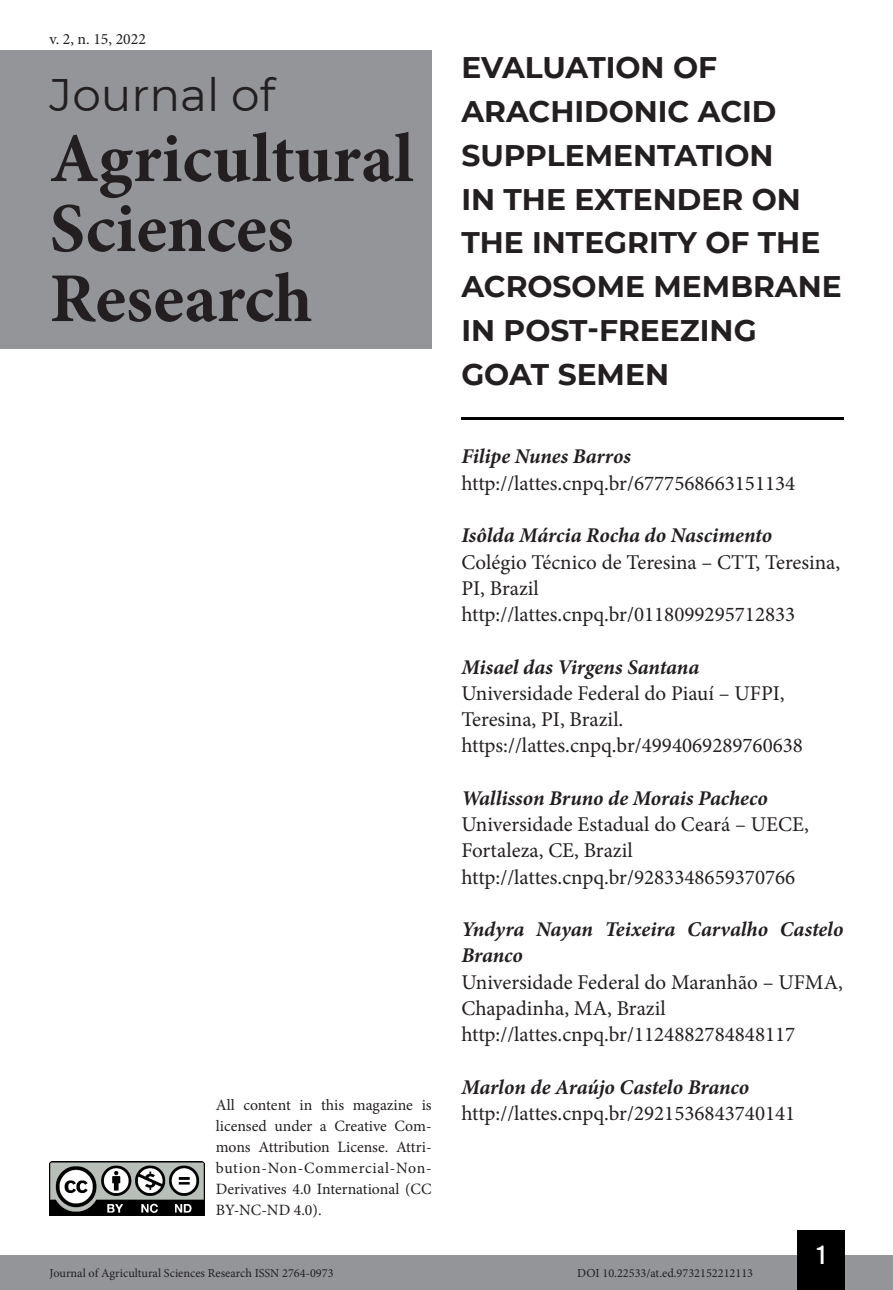
<style>
.page{position:relative;width:893px;height:1290px;background:#fff}
.page>*{position:absolute;margin:0;border:0;box-sizing:border-box;transform-origin:0 0}
.t1{font:700 70px/70px "Minion Pro";color:#231f20}
.t2{font:45.5px "Montserrat";color:#231f20}
.Título_Artigo{font:700 29.75px/43.8px "Montserrat";color:#231f20}
.t3{font:26.25px "Bebas Kai";color:#fff}
.Infos_autor{font:21px/26.2px "Minion Pro";color:#231f20}
.Autor{font:italic 700 21px/26.2px "Minion Pro";letter-spacing:-.005em;color:#231f20}
.t4{font:15.75px/21px "Minion Pro";color:#231f20;text-align:justify}
.t5{font:12.25px "Minion Pro";color:#231f20}
</style>
<div class="page">
<div style="left:0;top:1255px;width:893px;height:35px;background:#939598"></div>
<div style="left:797px;top:1230px;width:48px;height:60px;background:#000"></div>
<img style="left:50px;top:1161px;width:154px;height:54px">
<div style="left:0;top:50px;width:432px;height:298px;background:#939598"></div>
<hr style="left:461px;top:417px;width:382px;height:2px;background:#000">
<p class="t4" style="left:50px;top:28px;width:98px">v. 2, n. 15, 2022</p>
<h2 class="t2" style="left:50px;top:64px;width:227px">Journal of</h2>
<h1 class="t1" style="left:50px;top:123px;width:366px">Agricultural<br>Sciences<br>Research</h1>
<p class="t4" style="left:216px;top:1095px;width:217px">All content in this magazine is licensed under a Creative Com&shy;mons Attribution License. Attri&shy;bution-Non-Commercial-Non-Derivatives 4.0 International (CC BY-NC-ND 4.0).</p>
<p class="Título_Artigo" style="left:461px;top:44px;width:382px">EVALUATION OF<br>ARACHIDONIC ACID<br>SUPPLEMENTATION<br>IN THE EXTENDER ON<br>THE INTEGRITY OF THE<br>ACROSOME MEMBRANE<br>IN POST-FREEZING<br>GOAT SEMEN</p>
<p class="Autor" style="left:461px;top:443px;width:171px">Filipe Nunes Barros</p>
<p class="Infos_autor" style="left:461px;top:470px;width:335px">http://lattes.cnpq.br/6777568663151134</p>
<p class="Autor" style="left:461px;top:522px;width:312px">Isôlda Márcia Rocha do Nascimento</p>
<p class="Infos_autor" style="left:461px;top:549px;width:380px">Colégio Técnico de Teresina – CTT, Teresina,<br>PI, Brazil</p>
<p class="Infos_autor" style="left:461px;top:601px;width:335px">http://lattes.cnpq.br/0118099295712833</p>
<p class="Autor" style="left:461px;top:653px;width:239px">Misael das Virgens Santana</p>
<p class="Infos_autor" style="left:461px;top:680px;width:325px">Universidade Federal do Piauí – UFPI,<br>Teresina, PI, Brazil.</p>
<p class="Infos_autor" style="left:461px;top:732px;width:343px">https://lattes.cnpq.br/4994069289760638</p>
<p class="Autor" style="left:461px;top:784px;width:308px">Wallisson Bruno de Morais Pacheco</p>
<p class="Infos_autor" style="left:461px;top:811px;width:349px">Universidade Estadual do Ceará – UECE,<br>Fortaleza, CE, Brazil</p>
<p class="Infos_autor" style="left:461px;top:864px;width:335px">http://lattes.cnpq.br/9283348659370766</p>
<p class="Autor" style="left:461px;top:916px;width:383px">Yndyra Nayan Teixeira Carvalho Castelo<br>Branco</p>
<p class="Infos_autor" style="left:461px;top:969px;width:383px">Universidade Federal do Maranhão – UFMA,<br>Chapadinha, MA, Brazil</p>
<p class="Infos_autor" style="left:461px;top:1021px;width:335px">http://lattes.cnpq.br/1124882784848117</p>
<p class="Autor" style="left:461px;top:1073px;width:289px">Marlon de Araújo Castelo Branco</p>
<p class="Infos_autor" style="left:461px;top:1100px;width:335px">http://lattes.cnpq.br/2921536843740141</p>
<p class="t3" style="left:817px;top:1241px;width:10px">1</p>
<p class="t5" style="left:50px;top:1265px;width:285px">Journal of Agricultural Sciences Research ISSN 2764-0973</p>
<p class="t5" style="left:577px;top:1265px;width:177px">DOI 10.22533/at.ed.9732152212113</p>
</div>
